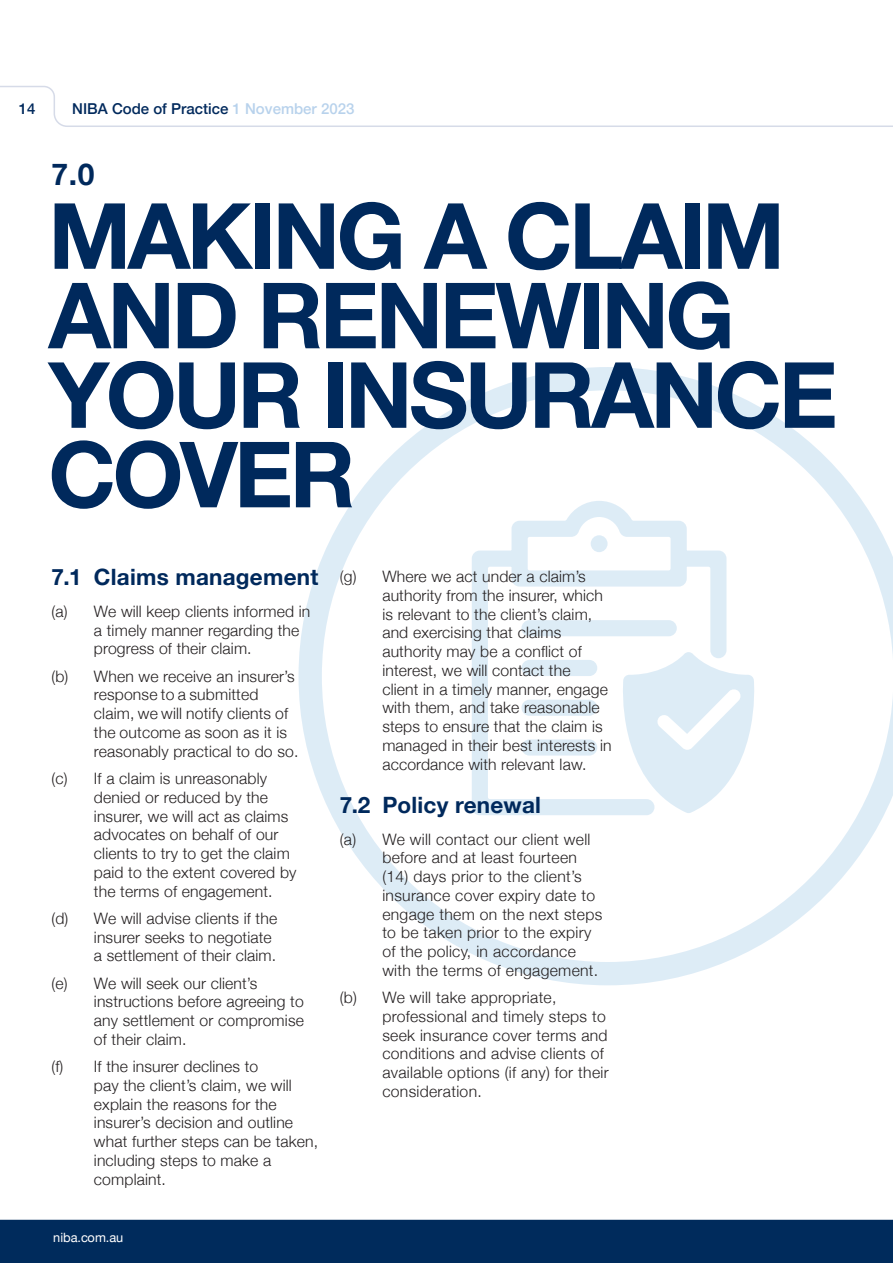
<style>
.page{position:relative;width:893px;height:1263px;background:#fff}
.page>*{position:absolute;margin:0;border:0;box-sizing:border-box;transform-origin:0 0}
.t1{font:700 91.5px/79.5px "Helvetica Neue";letter-spacing:-.04em;color:#00295c}
.No__large{font:700 30px "Helvetica Neue";color:#00295c}
.SUBHEAD_bold{font:700 22.5px "Helvetica Neue";letter-spacing:.01em;color:#00295c}
.BODY_light_indented{font:300 15.75px/18.8px "Helvetica Neue";letter-spacing:.01em;color:#231f20}
.t2{font:500 15px "Helvetica Neue";color:#00295c}
.t3{font:12.75px "Helvetica Neue";color:#fff}
.s1{color:#b8d2ec}
</style>
<div class="page">
<svg style="left:0;top:86px;width:893px;height:41px"></svg>
<div style="left:0;top:1219px;width:893px;height:44px;background:#002b5c"></div>
<svg style="left:298px;top:367px;width:595px;height:618px"></svg>
<svg style="left:616px;top:652px;width:145px;height:161px"></svg>
<p class="t2" style="left:19px;top:97px;width:18px">14</p>
<p class="t2" style="left:72px;top:97px;width:284px">NIBA Code of Practice <span class="s1">1 November 2023</span></p>
<p class="No__large" style="left:51px;top:150px;width:44px">7.0</p>
<p class="t1" style="left:48px;top:199px;width:791px">MAKING A CLAIM<br>AND RENEWING<br>YOUR INSURANCE<br>COVER</p>
<p class="SUBHEAD_bold" style="left:51px;top:560px;width:268px">7.1 Claims management</p>
<p class="BODY_light_indented" style="left:94px;top:601px;width:218px;text-indent:-43px">(a) We will keep clients informed in a timely manner regarding the progress of their claim.</p>
<p class="BODY_light_indented" style="left:94px;top:666px;width:206px;text-indent:-43px">(b) When we receive an insurer’s response to a submitted claim, we will notify clients of the outcome as soon as it is reasonably practical to do so.</p>
<p class="BODY_light_indented" style="left:94px;top:768px;width:204px;text-indent:-43px">(c) If a claim is unreasonably denied or reduced by the insurer, we will act as claims advocates on behalf of our clients to try to get the claim paid to the extent covered by the terms of engagement.</p>
<p class="BODY_light_indented" style="left:94px;top:908px;width:185px;text-indent:-43px">(d) We will advise clients if the insurer seeks to negotiate a settlement of their claim.</p>
<p class="BODY_light_indented" style="left:94px;top:972px;width:211px;text-indent:-43px">(e) We will seek our client’s instructions before agreeing to any settlement or compromise of their claim.</p>
<p class="BODY_light_indented" style="left:94px;top:1056px;width:226px;text-indent:-43px">(f) If the insurer declines to<br>pay the client’s claim, we will explain the reasons for the insurer’s decision and outline what further steps can be taken, including steps to make a complaint.</p>
<p class="t3" style="left:53px;top:1228px;width:71px">niba.com.au</p>
<p class="BODY_light_indented" style="left:382px;top:566px;width:231px;text-indent:-43px">(g) Where we act under a claim’s authority from the insurer, which is relevant to the client’s claim, and exercising that claims authority may be a conflict of interest, we will contact the<br>client in a timely manner, engage with them, and take reasonable steps to ensure that the claim is managed in their best interests in accordance with relevant law.</p>
<p class="SUBHEAD_bold" style="left:340px;top:787px;width:203px">7.2 Policy renewal</p>
<p class="BODY_light_indented" style="left:382px;top:828px;width:222px;text-indent:-43px">(a) We will contact our client well before and at least fourteen (14) days prior to the client’s insurance cover expiry date to engage them on the next steps to be taken prior to the expiry of the policy, in accordance with the terms of engagement.</p>
<p class="BODY_light_indented" style="left:382px;top:987px;width:228px;text-indent:-43px">(b) We will take appropriate, professional and timely steps to seek insurance cover terms and conditions and advise clients of available options (if any) for their consideration.</p>
</div>
